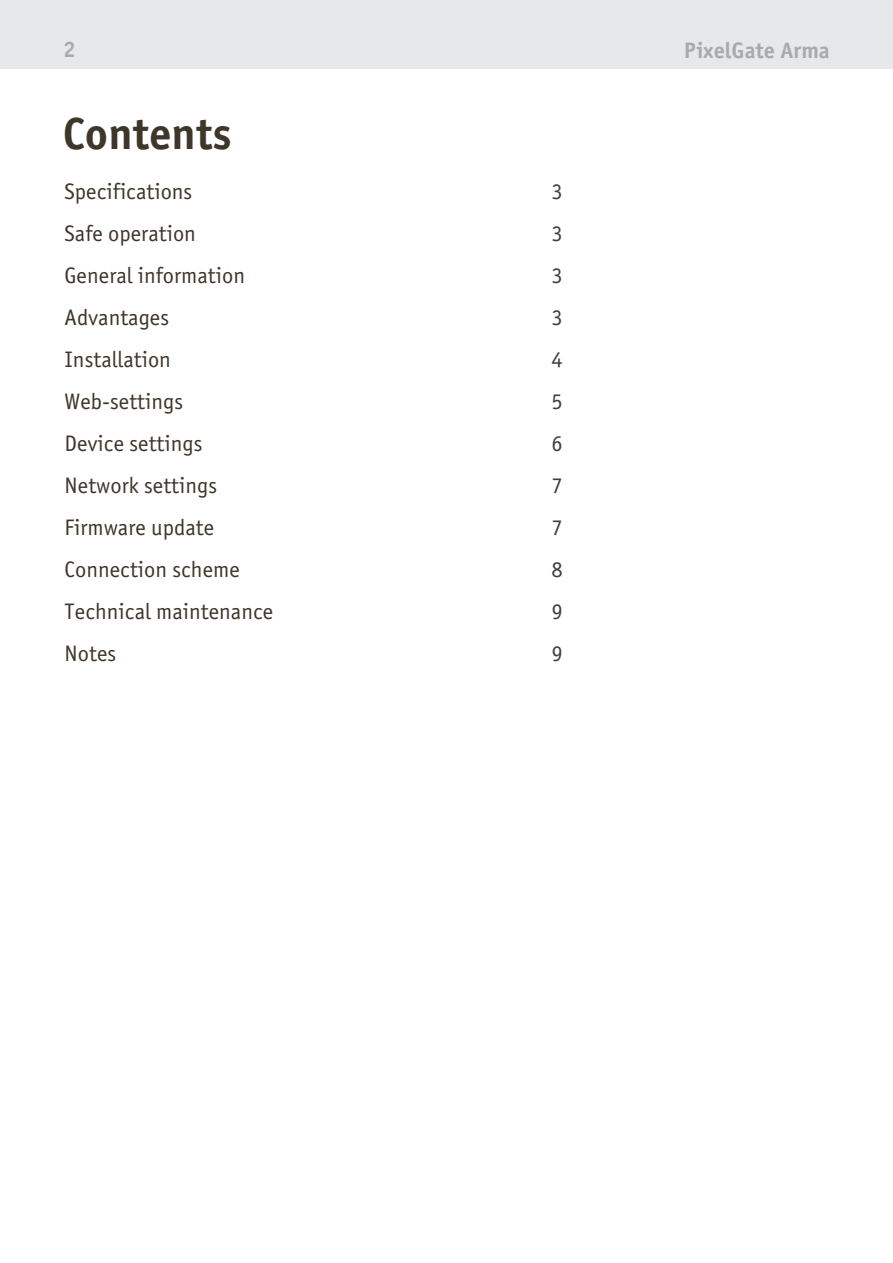
<style>
.page{position:relative;width:893px;height:1263px;background:#fff}
.page>*{position:absolute;margin:0;border:0;box-sizing:border-box;transform-origin:0 0}
.t1{font:700 45px "Officina Sans C";color:#3f362a}
.t2{font:22.5px/42px "Officina Sans C";color:#3f362a}
.t3{font:700 22.5px "Officina Sans C";color:#a8aaad}
.t4{font:22.5px/42px "Officina Sans C";color:#3f3f40;text-align:justify}
</style>
<div class="page">
<div style="left:0;top:0;width:893px;height:68px;background:#e7e8e9"></div>
<p class="t3" style="left:63px;top:37px;width:14px">2</p>
<p class="t3" style="left:684px;top:38px;width:147px">PixelGate Arma</p>
<h1 class="t1" style="left:63px;top:108px;width:170px">Contents</h1>
<p class="t2" style="left:65px;top:171px;width:210px">Specifications<br>Safe operation<br>General information<br>Advantages<br>Installation<br>Web-settings<br>Device settings<br>Network settings<br>Firmware update<br>Connection scheme<br>Technical maintenance<br>Notes</p>
<p class="t4" style="left:552px;top:171px;width:13px">3<br>3<br>3<br>3<br>4<br>5<br>6<br>7<br>7<br>8<br>9<br>9</p>
</div>
